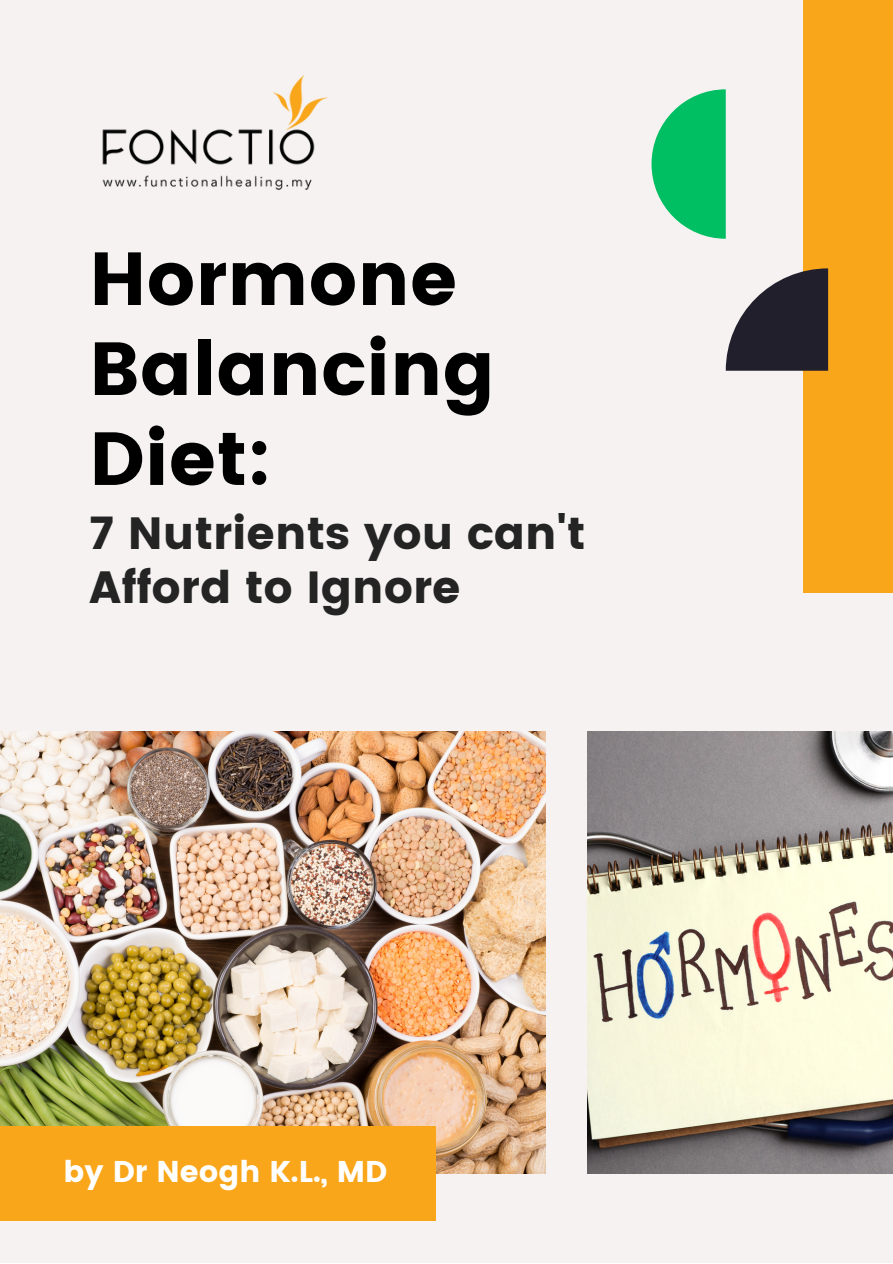
<style>
.page{position:relative;width:893px;height:1264px;background:#fff}
.page>*{position:absolute;margin:0;border:0;box-sizing:border-box;transform-origin:0 0}
.t1{font:75px/89.8px "Poppins";color:#000}
.t2{font:45px/54px "Poppins";color:#242424}
.t3{font:30px "Poppins";color:#fff}
</style>
<div class="page">
<div style="left:0;top:0;width:892px;height:1262px;background:#f6f2f2"></div>
<img style="left:0;top:731px;width:545px;height:442px">
<div style="left:803px;top:0;width:89px;height:592px;background:#faa61a"></div>
<img style="left:588px;top:731px;width:304px;height:442px">
<div style="left:0;top:1126px;width:435px;height:94px;background:#f9a61a"></div>
<svg style="left:651px;top:89px;width:74px;height:150px"></svg>
<svg style="left:725px;top:268px;width:103px;height:103px"></svg>
<img style="left:102px;top:74px;width:226px;height:116px">
<h1 class="t1" style="left:89px;top:234px;width:407px">Hormone<br>Balancing<br>Diet:</h1>
<p class="t2" style="left:89px;top:506px;width:497px">7 Nutrients you can't<br>Afford to Ignore</p>
<p class="t3" style="left:64px;top:1154px;width:325px">by Dr Neogh K.L., MD</p>
</div>
